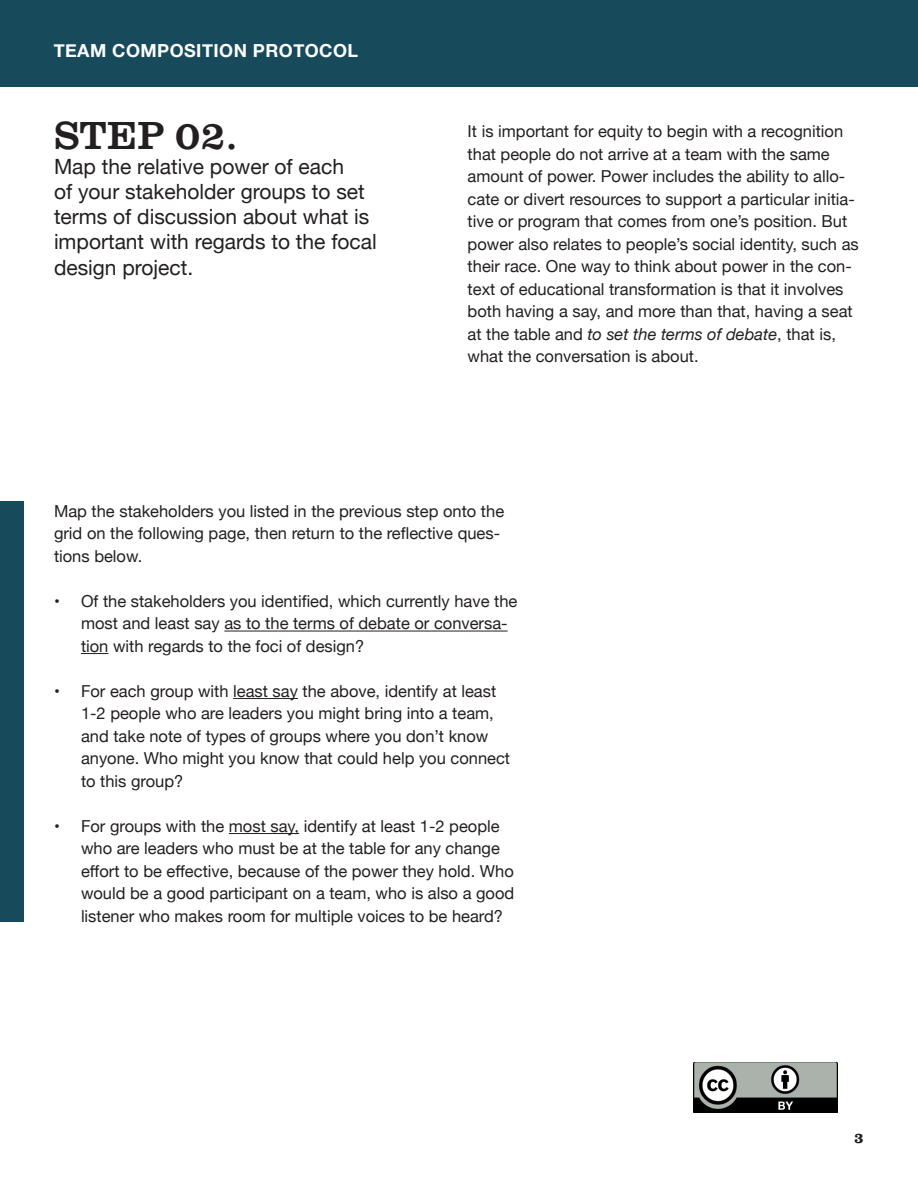
<style>
.page{position:relative;width:918px;height:1188px;background:#fff}
.page>*{position:absolute;margin:0;border:0;box-sizing:border-box;transform-origin:0 0}
.Headline_-_Large{font:40.5px "Clarendon URW";color:#231f20}
.t1{font:21px/25.2px "Helvetica Neue";color:#231f20}
.t2{font:700 18px "Helvetica Neue";letter-spacing:.025em;color:#fff}
.Body_Copy{font:16.5px/22.5px "Helvetica Neue";color:#231f20}
.t3{font:700 15px "Clarendon URW";color:#231f20}
.s1{font-style:italic}
</style>
<div class="page">
<div style="left:0;top:0;width:918px;height:86px;background:#174a5b"></div>
<img style="left:693px;top:1062px;width:145px;height:51px">
<hr style="left:224px;top:631px;width:284px;height:1px;background:#231f20">
<svg style="left:81px;top:653px;width:28px;height:1px"></svg>
<hr style="left:233px;top:698px;width:65px;height:1px;background:#231f20">
<hr style="left:229px;top:833px;width:70px;height:1px;background:#231f20">
<div style="left:0;top:501px;width:24px;height:421px;background:#174a5b"></div>
<p class="t2" style="left:54px;top:36px;width:306px">TEAM COMPOSITION PROTOCOL</p>
<p class="Headline_-_Large" style="left:54px;top:105px;width:185px">STEP 02.</p>
<p class="t1" style="left:54px;top:155px;width:324px">Map the relative power of each<br>of your stakeholder groups to set terms of discussion about what is important with regards to the focal design project.</p>
<p class="Body_Copy" style="left:468px;top:121px;width:393px">It is important for equity to begin with a recognition that people do not arrive at a team with the same amount of power. Power includes the ability to allo&shy;cate or divert resources to support a particular initia&shy;tive or program that comes from one’s position. But power also relates to people’s social identity, such as their race. One way to think about power in the con&shy;text of educational transformation is that it involves both having a say, and more than that, having a seat at the table and <span class="s1">to set the terms of debate</span>, that is, what the conversation is about.</p>
<p class="Body_Copy" style="left:54px;top:501px;width:452px">Map the stakeholders you listed in the previous step onto the grid on the following page, then return to the reflective ques&shy;tions below.</p>
<p class="Body_Copy" style="left:81px;top:591px;width:438px;text-indent:-27px">• Of the stakeholders you identified, which currently have the most and least say as to the terms of debate or conversa&shy;tion with regards to the foci of design?</p>
<p class="Body_Copy" style="left:81px;top:681px;width:431px;text-indent:-27px">• For each group with least say the above, identify at least 1-2 people who are leaders you might bring into a team, and take note of types of groups where you don’t know anyone. Who might you know that could help you connect to this group?</p>
<p class="Body_Copy" style="left:81px;top:816px;width:435px;text-indent:-27px">• For groups with the most say, identify at least 1-2 people who are leaders who must be at the table for any change effort to be effective, because of the power they hold. Who would be a good participant on a team, who is also a good listener who makes room for multiple voices to be heard?</p>
<p class="t3" style="left:854px;top:1127px;width:11px">3</p>
</div>
